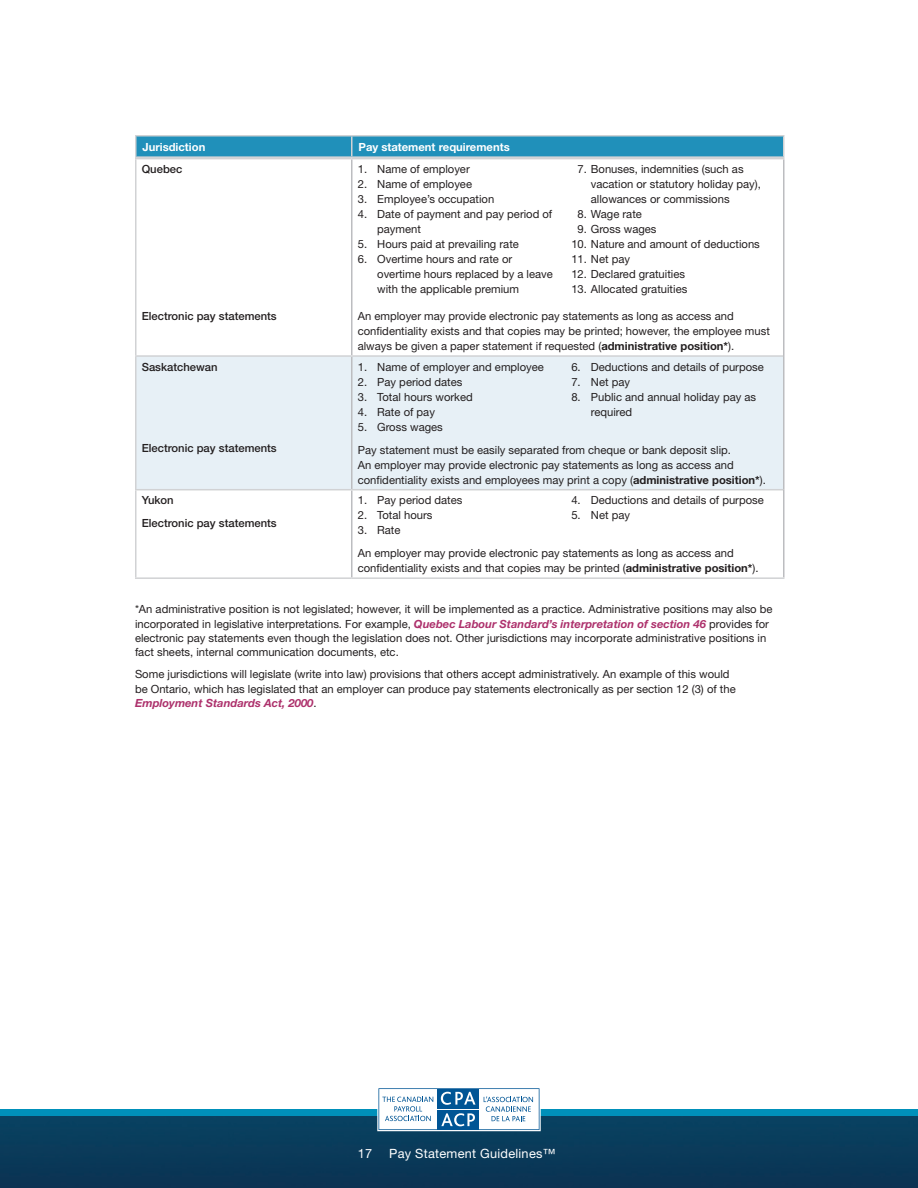
<style>
.page{position:relative;width:918px;height:1188px;background:#fff}
.page>*{position:absolute;margin:0;border:0;box-sizing:border-box;transform-origin:0 0}
.t1{font:12.75px "Helvetica Neue";letter-spacing:.02em;color:#fff}
.t2{font:11.25px/15px "Helvetica Neue";color:#231f20}
.t3{font:500 11.25px/23.1px "Helvetica Neue";color:#231f20}
.t4{font:700 11.25px "Helvetica Neue";color:#fff}
.s1{font-weight:700}
.s2{font-weight:700;font-style:italic;color:#ad316c}
</style>
<div class="page">
<img style="left:0;top:135px;width:918px;height:1053px">
<div style="left:0;top:1109px;width:918px;height:6px;background:#0090ba"></div>
<div style="left:377px;top:1087px;width:164px;height:44px;background:#fff"></div>
<svg style="left:378px;top:1088px;width:162px;height:42px"></svg>
<div style="left:136px;top:357px;width:647px;height:132px;background:#e7f0f6"></div>
<hr style="left:351px;top:159px;width:1px;height:196px;background:#bcbdc0">
<hr style="left:783px;top:159px;width:1px;height:197px;background:#bcbdc0">
<hr style="left:351px;top:357px;width:1px;height:132px;background:#bcbdc0">
<hr style="left:783px;top:356px;width:1px;height:134px;background:#bcbdc0">
<hr style="left:351px;top:490px;width:1px;height:87px;background:#bcbdc0">
<hr style="left:783px;top:490px;width:1px;height:87px;background:#bcbdc0">
<hr style="left:135px;top:158px;width:217px;height:1px;background:#d1d2d4">
<hr style="left:135px;top:159px;width:1px;height:196px;background:#d1d2d4">
<hr style="left:352px;top:158px;width:432px;height:1px;background:#d1d2d4">
<hr style="left:135px;top:355px;width:217px;height:2px;background:#d1d2d4">
<hr style="left:135px;top:357px;width:1px;height:132px;background:#d1d2d4">
<hr style="left:352px;top:355px;width:431px;height:2px;background:#d1d2d4">
<hr style="left:135px;top:489px;width:217px;height:1px;background:#d1d2d4">
<hr style="left:135px;top:490px;width:1px;height:87px;background:#d1d2d4">
<hr style="left:352px;top:489px;width:431px;height:1px;background:#d1d2d4">
<hr style="left:135px;top:577px;width:217px;height:2px;background:#d1d2d4">
<hr style="left:352px;top:577px;width:432px;height:2px;background:#d1d2d4">
<hr style="left:135px;top:135px;width:217px;height:1px;background:#d1d2d4">
<hr style="left:135px;top:156px;width:217px;height:2px;background:#d1d2d4">
<hr style="left:352px;top:135px;width:432px;height:1px;background:#d1d2d4">
<svg style="left:135px;top:136px;width:649px;height:21px"></svg>
<hr style="left:352px;top:156px;width:432px;height:2px;background:#d1d2d4">
<p class="t4" style="left:142px;top:140px;width:64px">Jurisdiction</p>
<p class="t4" style="left:358px;top:140px;width:153px">Pay statement requirements</p>
<p class="t3" style="left:142px;top:158px;width:42px">Quebec</p>
<p class="t3" style="left:142px;top:304px;width:137px">Electronic pay statements</p>
<p class="t3" style="left:142px;top:355px;width:77px">Saskatchewan</p>
<p class="t3" style="left:142px;top:437px;width:137px">Electronic pay statements</p>
<p class="t2" style="left:591px;top:162px;width:172px;text-indent:-13px">7. Bonuses, indemnities (such as vacation or statutory holiday pay), allowances or commissions</p>
<p class="t2" style="left:578px;top:207px;width:66px">8. Wage rate</p>
<p class="t2" style="left:578px;top:222px;width:80px">9. Gross wages</p>
<p class="t2" style="left:571px;top:237px;width:190px">10. Nature and amount of deductions</p>
<p class="t2" style="left:571px;top:252px;width:60px">11. Net pay</p>
<p class="t2" style="left:571px;top:267px;width:115px">12. Declared gratuities</p>
<p class="t2" style="left:571px;top:282px;width:117px">13. Allocated gratuities</p>
<p class="t2" style="left:358px;top:308px;width:414px">An employer may provide electronic pay statements as long as access and confidentiality exists and that copies may be printed; however, the employee must always be given a paper statement if requested (<span class="s1">administrative position*</span>).</p>
<p class="t2" style="left:358px;top:162px;width:114px">1. Name of employer</p>
<p class="t2" style="left:358px;top:177px;width:116px">2. Name of employee</p>
<p class="t2" style="left:358px;top:192px;width:138px">3. Employee’s occupation</p>
<p class="t2" style="left:377px;top:207px;width:177px;text-indent:-19px">4. Date of payment and pay period of payment</p>
<p class="t2" style="left:358px;top:237px;width:163px">5. Hours paid at prevailing rate</p>
<p class="t2" style="left:377px;top:252px;width:177px;text-indent:-19px">6. Overtime hours and rate or overtime hours replaced by a leave with the applicable premium</p>
<p class="t2" style="left:571px;top:359px;width:194px">6. Deductions and details of purpose</p>
<p class="t2" style="left:571px;top:374px;width:60px">7. Net pay</p>
<p class="t2" style="left:591px;top:389px;width:167px;text-indent:-19px">8. Public and annual holiday pay as required</p>
<p class="t2" style="left:358px;top:442px;width:410px">Pay statement must be easily separated from cheque or bank deposit slip.<br>An employer may provide electronic pay statements as long as access and confidentiality exists and employees may print a copy (<span class="s1">administrative position*</span>).</p>
<p class="t2" style="left:358px;top:359px;width:188px">1. Name of employer and employee</p>
<p class="t2" style="left:358px;top:374px;width:106px">2. Pay period dates</p>
<p class="t2" style="left:358px;top:389px;width:117px">3. Total hours worked</p>
<p class="t2" style="left:358px;top:404px;width:79px">4. Rate of pay</p>
<p class="t2" style="left:358px;top:419px;width:87px">5. Gross wages</p>
<p class="t2" style="left:571px;top:493px;width:194px">4. Deductions and details of purpose</p>
<p class="t2" style="left:571px;top:508px;width:60px">5. Net pay</p>
<p class="t2" style="left:358px;top:545px;width:402px">An employer may provide electronic pay statements as long as access and confidentiality exists and that copies may be printed (<span class="s1">administrative position*</span>).</p>
<p class="t2" style="left:135px;top:602px;width:639px;line-height:14.2px">*An administrative position is not legislated; however, it will be implemented as a practice. Administrative positions may also be incorporated in legislative interpretations. For example, <span class="s2">Quebec Labour Standard’s interpretation of section 46</span> provides for electronic pay statements even though the legislation does not. Other jurisdictions may incorporate administrative positions in fact sheets, internal communication documents, etc.</p>
<p class="t2" style="left:135px;top:667px;width:602px;line-height:14.2px">Some jurisdictions will legislate (write into law) provisions that others accept administratively. An example of this would be Ontario, which has legislated that an employer can produce pay statements electronically as per section 12 (3) of the<br><span class="s2">Employment Standards Act, 2000</span>.</p>
<p class="t3" style="left:142px;top:489px;width:137px">Yukon<br>Electronic pay statements</p>
<p class="t2" style="left:358px;top:493px;width:106px">1. Pay period dates</p>
<p class="t2" style="left:358px;top:508px;width:76px">2. Total hours</p>
<p class="t2" style="left:358px;top:523px;width:44px">3. Rate</p>
<p class="t1" style="left:358px;top:1146px;width:16px">17</p>
<p class="t1" style="left:389px;top:1146px;width:168px">Pay Statement Guidelines™</p>
</div>
